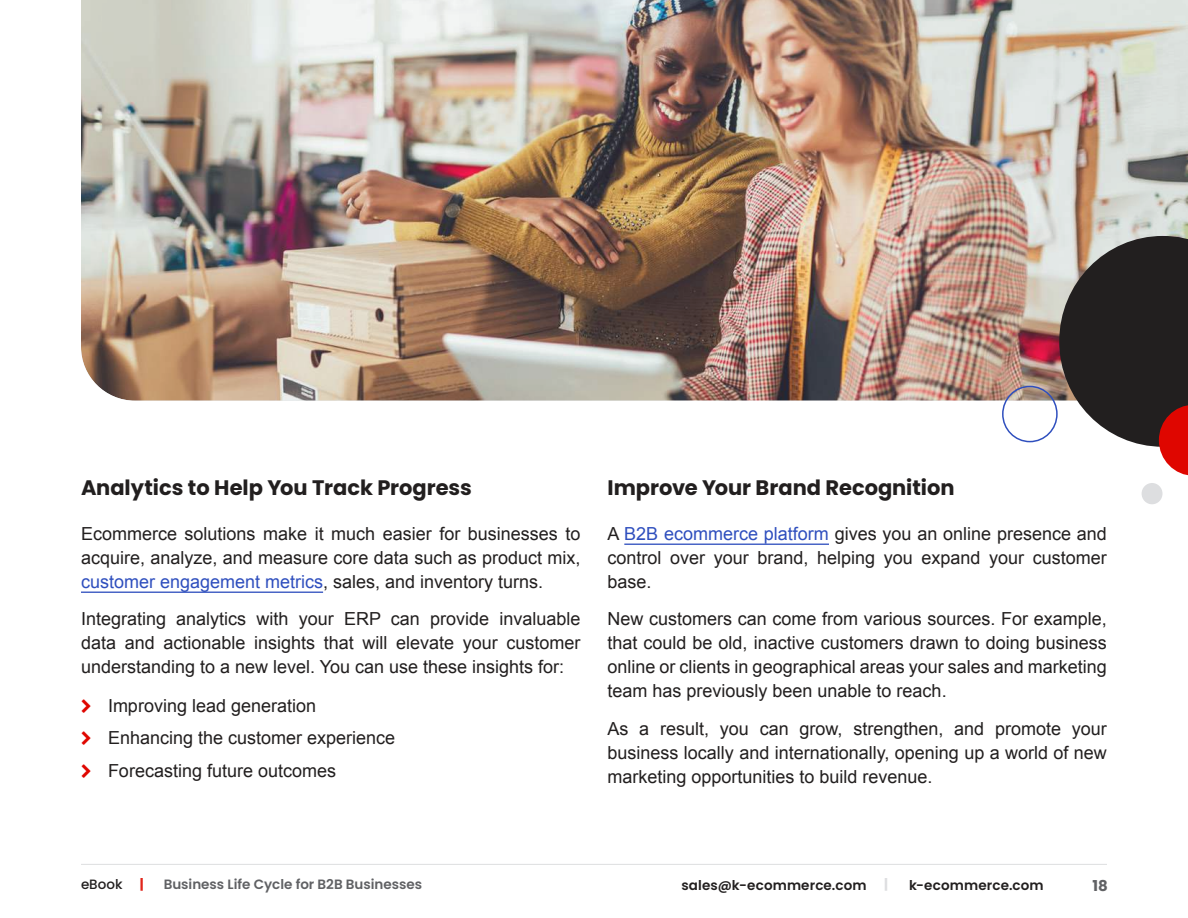
<style>
.page{position:relative;width:1188px;height:918px;background:#fff}
.page>*{position:absolute;margin:0;border:0;box-sizing:border-box;transform-origin:0 0}
.t1{font:700 21px "Poppins";letter-spacing:-.005em;color:#221f1f}
.t2{font:18px/24px "Arial";color:#221f1f;text-align:justify}
.t3{font:700 15px "Poppins";color:#606164}
.t4{font:600 13.5px "Poppins";letter-spacing:.01em;color:#221f1f}
.t5{font:600 13.5px "Poppins";color:#606164}
.t6{font:500 13.5px "Poppins";color:#221f1f}
.t7{font:700 13.5px "Poppins";color:#e1251b}
.t8{font:700 13.5px "Poppins";color:#dddee0}
.s1{color:#2f4fbe}
</style>
<div class="page">
<hr style="left:81px;top:864px;width:1026px;height:1px;background:#dddee0">
<hr style="left:81px;top:592px;width:242px;height:1px;background:#2f4fbe">
<hr style="left:624px;top:544px;width:205px;height:1px;background:#2f4fbe">
<img style="left:81px;top:0;width:1107px;height:401px">
<div style="left:1002px;top:386px;width:56px;height:56px;border:2px solid #2f4fbe;border-radius:50%"></div>
<svg style="left:1059px;top:236px;width:129px;height:240px"></svg>
<div style="left:1142px;top:483px;width:21px;height:21px;background:#dddee0;border-radius:50%"></div>
<p class="t1" style="left:81px;top:476px;width:392px">Analytics to Help You Track Progress</p>
<p class="t2" style="left:81px;top:522px;width:501px">Ecommerce solutions make it much easier for businesses to acquire, analyze, and measure core data such as product mix, <span class="s1">customer engagement metrics</span>, sales, and inventory turns.</p>
<p class="t2" style="left:81px;top:607px;width:501px">Integrating analytics with your ERP can provide invaluable data and actionable insights that will elevate your customer understanding to a new level. You can use these insights for:</p>
<p class="t2" style="left:108px;top:690px;width:289px;line-height:32.2px;text-align:left">Improving lead generation<br>Enhancing the customer experience<br>Forecasting future outcomes</p>
<p class="t1" style="left:608px;top:476px;width:349px">Improve Your Brand Recognition</p>
<p class="t2" style="left:608px;top:522px;width:501px">A <span class="s1">B2B ecommerce platform</span> gives you an online presence and control over your brand, helping you expand your customer base.</p>
<p class="t2" style="left:608px;top:607px;width:501px">New customers can come from various sources. For example, that could be old, inactive customers drawn to doing business online or clients in geographical areas your sales and marketing team has previously been unable to reach.</p>
<p class="t2" style="left:608px;top:717px;width:501px">As a result, you can grow, strengthen, and promote your business locally and internationally, opening up a world of new marketing opportunities to build revenue.</p>
<p class="t6" style="left:81px;top:877px;width:43px">eBook</p>
<p class="t7" style="left:140px;top:878px;width:5px">|</p>
<p class="t5" style="left:164px;top:879px;width:260px">Business Life Cycle for B2B Businesses</p>
<p class="t4" style="left:681px;top:879px;width:187px">sales@k-ecommerce.com</p>
<p class="t8" style="left:884px;top:878px;width:5px">|</p>
<p class="t4" style="left:909px;top:879px;width:136px">k-ecommerce.com</p>
<p class="t3" style="left:1092px;top:877px;width:17px">18</p>
</div>
